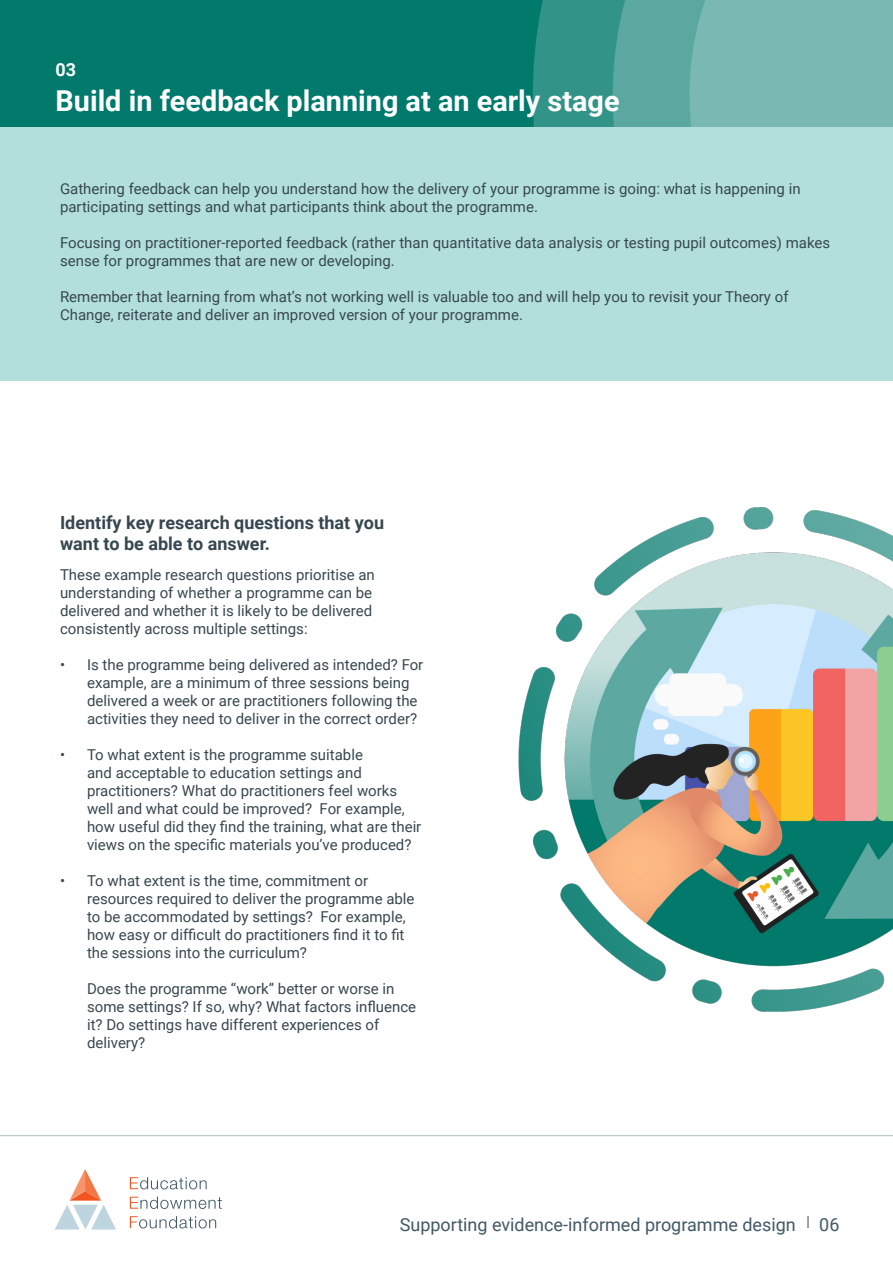
<style>
.page{position:relative;width:893px;height:1263px;background:#fff}
.page>*{position:absolute;margin:0;border:0;box-sizing:border-box;transform-origin:0 0}
.t1{font:700 28.8px "Roboto";color:#fff}
.t2{font:700 18px/21.6px "Roboto";color:#37474f}
.t3{font:18px "Roboto";color:#415866}
.t4{font:700 18px "Roboto";color:#fff}
.t5{font:15px/18px "Roboto";color:#37474f}
</style>
<div class="page">
<div style="left:0;top:0;width:892px;height:128px;background:#01796b"></div>
<div style="left:532px;top:0;width:80px;height:128px;background:#329388"></div>
<svg style="left:612px;top:0;width:57px;height:128px;background:#57a69d"></svg>
<svg style="left:669px;top:0;width:223px;height:128px;background:#76b7af"></svg>
<div style="left:0;top:128px;width:892px;height:253px;background:#b2dfdb"></div>
<svg style="left:0;top:1136px;width:892px;height:93px"></svg>
<svg style="left:55px;top:1169px;width:61px;height:61px"></svg>
<svg style="left:130px;top:1177px;width:92px;height:51px"></svg>
<svg style="left:807px;top:1216px;width:1px;height:12px"></svg>
<img style="left:518px;top:508px;width:374px;height:504px">
<p class="t4" style="left:56px;top:57px;width:22px">03</p>
<p class="t1" style="left:56px;top:81px;width:565px">Build in feedback planning at an early stage</p>
<p class="t5" style="left:60px;top:179px;width:742px">Gathering feedback can help you understand how the delivery of your programme is going: what is happening in participating settings and what participants think about the programme.</p>
<p class="t5" style="left:60px;top:233px;width:771px">Focusing on practitioner-reported feedback (rather than quantitative data analysis or testing pupil outcomes) makes sense for programmes that are new or developing.</p>
<p class="t5" style="left:60px;top:287px;width:730px">Remember that learning from what’s not working well is valuable too and will help you to revisit your Theory of<br>Change, reiterate and deliver an improved version of your programme.</p>
<p class="t2" style="left:60px;top:511px;width:325px">Identify key research questions that you want to be able to answer.</p>
<p class="t5" style="left:60px;top:565px;width:316px">These example research questions prioritise an understanding of whether a programme can be delivered and whether it is likely to be delivered consistently across multiple settings:</p>
<p class="t5" style="left:87px;top:655px;width:338px;text-indent:-27px">• Is the programme being delivered as intended? For example, are a minimum of three sessions being delivered a week or are practitioners following the activities they need to deliver in the correct order?</p>
<p class="t5" style="left:87px;top:745px;width:336px;text-indent:-27px">• To what extent is the programme suitable<br>and acceptable to education settings and practitioners? What do practitioners feel works well and what could be improved? For example, how useful did they find the training, what are their views on the specific materials you’ve produced?</p>
<p class="t5" style="left:87px;top:871px;width:329px;text-indent:-27px">• To what extent is the time, commitment or resources required to deliver the programme able to be accommodated by settings? For example, how easy or difficult do practitioners find it to fit the sessions into the curriculum?</p>
<p class="t5" style="left:87px;top:979px;width:330px">Does the programme “work” better or worse in some settings? If so, why? What factors influence it? Do settings have different experiences of delivery?</p>
<p class="t3" style="left:400px;top:1212px;width:397px">Supporting evidence-informed programme design</p>
<p class="t3" style="left:819px;top:1212px;width:22px">06</p>
</div>
